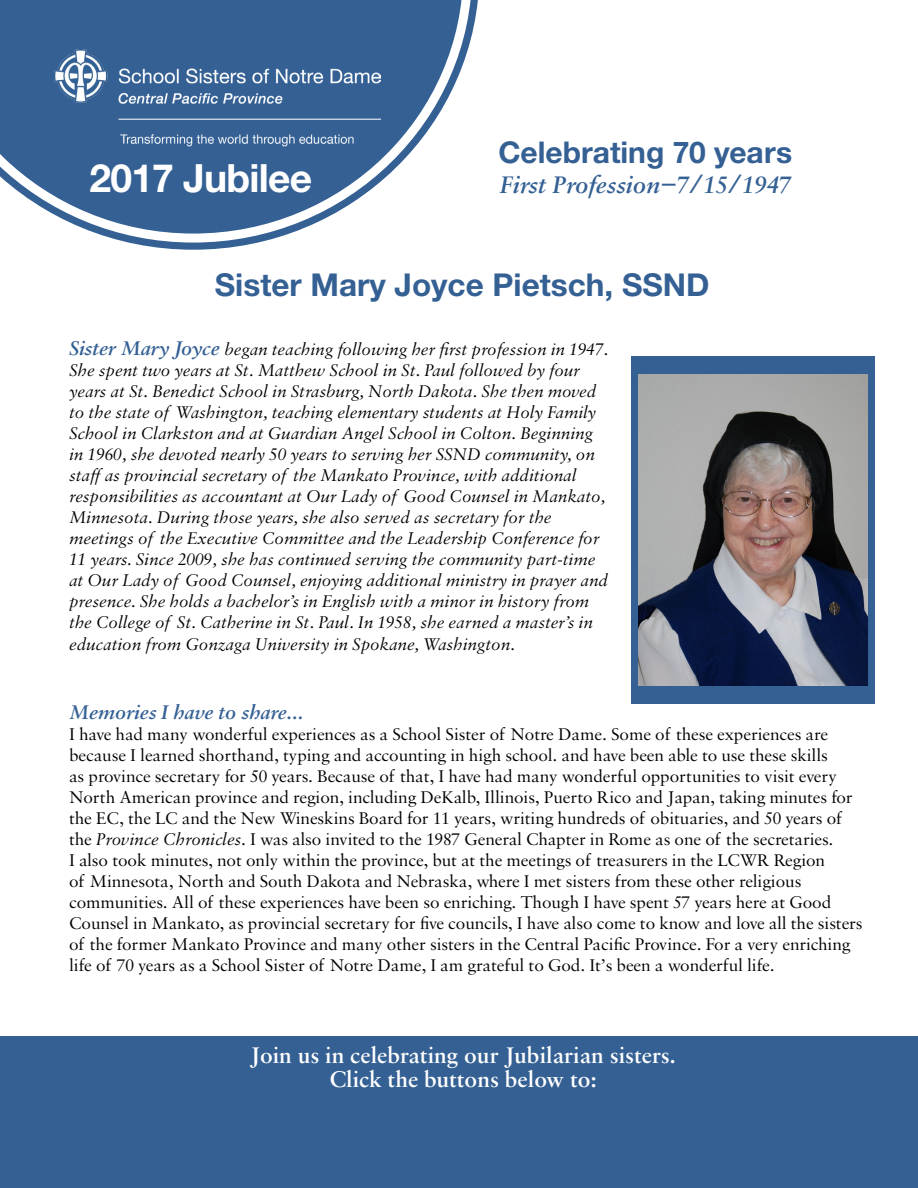
<style>
.page{position:relative;width:918px;height:1188px;background:#fff}
.page>*{position:absolute;margin:0;border:0;box-sizing:border-box;transform-origin:0 0}
.t1{font:700 39px "Helvetica Neue LT Std";letter-spacing:-.02em;color:#fff}
.t2{font:700 31.5px "Helvetica Neue LT Std";color:#346094}
.t3{font:700 30px "Helvetica Neue LT Std";color:#346094}
.t4{font:italic 600 25.5px "Sabon MT Pro";color:#346094}
.t5{font:600 24px/24px "Sabon MT Pro";color:#fff;text-align:center}
.t6{font:italic 600 21px "Sabon MT Pro";color:#346094}
.t7{font:18px/21px "Sabon MT Pro";letter-spacing:-.005em;color:#000}
.t8{font:italic 18px/21px "Sabon MT Pro";letter-spacing:-.005em;color:#000}
.s1{font-weight:600;font-size:21px;color:#346094}
.s2{font-style:italic}
</style>
<div class="page">
<div style="left:632px;top:356px;width:243px;height:348px;background:#346094"></div>
<img style="left:639px;top:375px;width:229px;height:311px">
<div style="left:0;top:1037px;width:918px;height:151px;background:#346094"></div>
<svg style="left:131px;top:0;width:347px;height:250px"></svg>
<svg style="left:0;top:0;width:472px;height:243px"></svg>
<img style="left:54px;top:49px;width:326px;height:98px">
<div style="left:427px;top:141px;width:437px;height:104px;background:#fff"></div>
<h1 class="t1" style="left:90px;top:154px;width:224px">2017 Jubilee</h1>
<h3 class="t3" style="left:498px;top:134px;width:295px">Celebrating 70 years</h3>
<h3 class="t4" style="left:499px;top:169px;width:293px">First Profession−7/15/1947</h3>
<h2 class="t2" style="left:215px;top:265px;width:496px">Sister Mary Joyce Pietsch, SSND</h2>
<p class="t8" style="left:69px;top:338px;width:541px"><span class="s1">Sister Mary Joyce</span> began teaching following her first profession in 1947.<br>She spent two years at St. Matthew School in St. Paul followed by four years at St. Benedict School in Strasburg, North Dakota. She then moved to the state of Washington, teaching elementary students at Holy Family School in Clarkston and at Guardian Angel School in Colton. Beginning in 1960, she devoted nearly 50 years to serving her SSND community, on staff as provincial secretary of the Mankato Province, with additional responsibilities as accountant at Our Lady of Good Counsel in Mankato, Minnesota. During those years, she also served as secretary for the meetings of the Executive Committee and the Leadership Conference for 11 years. Since 2009, she has continued serving the community part-time at Our Lady of Good Counsel, enjoying additional ministry in prayer and presence. She holds a bachelor’s in English with a minor in history from the College of St. Catherine in St. Paul. In 1958, she earned a master’s in education from Gonzaga University in Spokane, Washington.</p>
<p class="t6" style="left:69px;top:699px;width:236px">Memories I have to share...</p>
<p class="t7" style="left:69px;top:723px;width:795px">I have had many wonderful experiences as a School Sister of Notre Dame. Some of these experiences are because I learned shorthand, typing and accounting in high school. and have been able to use these skills<br>as province secretary for 50 years. Because of that, I have had many wonderful opportunities to visit every North American province and region, including DeKalb, Illinois, Puerto Rico and Japan, taking minutes for the EC, the LC and the New Wineskins Board for 11 years, writing hundreds of obituaries, and 50 years of the <span class="s2">Province Chronicles</span>. I was also invited to the 1987 General Chapter in Rome as one of the secretaries.<br>I also took minutes, not only within the province, but at the meetings of treasurers in the LCWR Region<br>of Minnesota, North and South Dakota and Nebraska, where I met sisters from these other religious communities. All of these experiences have been so enriching. Though I have spent 57 years here at Good Counsel in Mankato, as provincial secretary for five councils, I have also come to know and love all the sisters of the former Mankato Province and many other sisters in the Central Pacific Province. For a very enriching life of 70 years as a School Sister of Notre Dame, I am grateful to God. It’s been a wonderful life.</p>
<h3 class="t5" style="left:250px;top:1043px;width:427px">Join us in celebrating our Jubilarian sisters.<br>Click the buttons below to:</h3>
</div>
